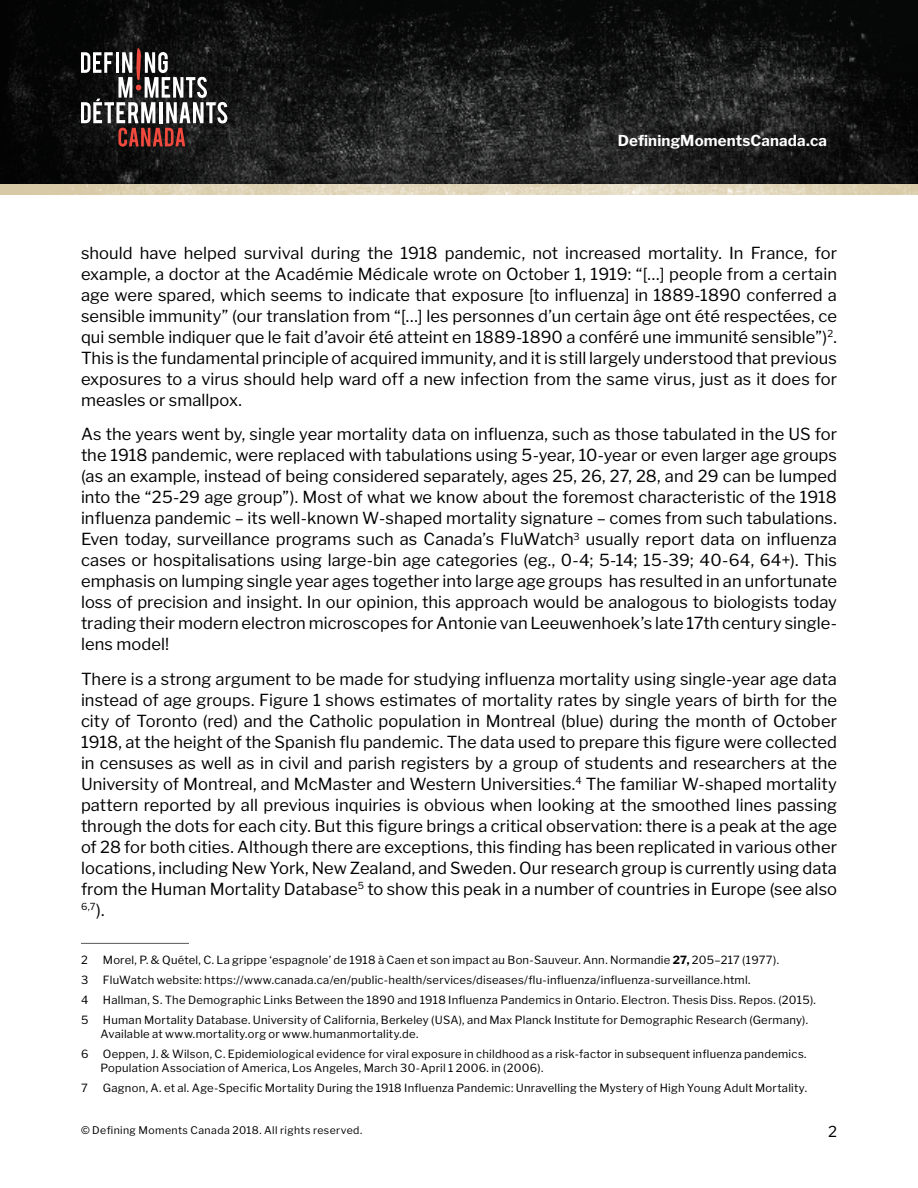
<style>
.page{position:relative;width:918px;height:1188px;background:#fff}
.page>*{position:absolute;margin:0;border:0;box-sizing:border-box;transform-origin:0 0}
.Body_Copy{font:16.5px/21px "Libre Franklin";letter-spacing:.005em;color:#000;text-align:justify}
.t1{font:700 15px "Libre Franklin";letter-spacing:.01em;color:#fff}
.t2{font:15px "Libre Franklin";color:#000}
.Footnotes{font:11.25px/13.5px "Libre Franklin";letter-spacing:.02em;color:#000}
.t3{font:10.5px "Libre Franklin";letter-spacing:.04em;color:#000}
.Body_Copy-2{font:9.6px "Libre Franklin";color:#000}
.s1{font-size:16.5px}
.s2{font-weight:700}
</style>
<div class="page">
<svg style="left:0;top:0;width:918px;height:185px;background:#171818"></svg>
<svg style="left:81px;top:48px;width:147px;height:101px"></svg>
<svg style="left:0;top:185px;width:918px;height:10px;background:#e0d5b9"></svg>
<hr style="left:81px;top:943px;width:108px;height:1px;background:#58595b">
<p class="t1" style="left:618px;top:132px;width:211px">DefiningMomentsCanada.ca</p>
<p class="Body_Copy" style="left:81px;top:242px;width:758px">should have helped survival during the 1918 pandemic, not increased mortality. In France, for example, a doctor at the Académie Médicale wrote on October 1, 1919: “[…] people from a certain age were spared, which seems to indicate that exposure [to influenza] in 1889-1890 conferred a sensible immunity” (our translation from “[…] les personnes d’un certain âge ont été respectées, ce qui semble indiquer que le fait d’avoir été atteint en 1889-1890 a conféré une immunité sensible”)<sup>2</sup>.<br>This is the fundamental principle of acquired immunity, and it is still largely understood that previous exposures to a virus should help ward off a new infection from the same virus, just as it does for measles or smallpox.</p>
<p class="Body_Copy" style="left:81px;top:424px;width:758px">As the years went by, single year mortality data on influenza, such as those tabulated in the US for the 1918 pandemic, were replaced with tabulations using 5-year, 10-year or even larger age groups (as an example, instead of being considered separately, ages 25, 26, 27, 28, and 29 can be lumped into the “25-29 age group”). Most of what we know about the foremost characteristic of the 1918 influenza pandemic – its well-known W-shaped mortality signature – comes from such tabulations.<br>Even today, surveillance programs such as Canada’s FluWatch<sup>3</sup> usually report data on influenza cases or hospitalisations using large-bin age categories (eg., 0-4; 5-14; 15-39; 40-64, 64+). This emphasis on lumping single year ages together into large age groups has resulted in an unfortunate loss of precision and insight. In our opinion, this approach would be analogous to biologists today trading their modern electron microscopes for Antonie van Leeuwenhoek’s late 17th century single&shy;lens model!</p>
<p class="Body_Copy" style="left:81px;top:668px;width:758px">There is a strong argument to be made for studying influenza mortality using single-year age data instead of age groups. Figure 1 shows estimates of mortality rates by single years of birth for the city of Toronto (red) and the Catholic population in Montreal (blue) during the month of October 1918, at the height of the Spanish flu pandemic. The data used to prepare this figure were collected in censuses as well as in civil and parish registers by a group of students and researchers at the University of Montreal, and McMaster and Western Universities.<sup>4</sup> The familiar W-shaped mortality pattern reported by all previous inquiries is obvious when looking at the smoothed lines passing through the dots for each city. But this figure brings a critical observation: there is a peak at the age of 28 for both cities. Although there are exceptions, this finding has been replicated in various other locations, including New York, New Zealand, and Sweden. Our research group is currently using data from the Human Mortality Database<sup>5</sup> to show this peak in a number of countries in Europe (see also</p>
<p class="Body_Copy-2" style="left:81px;top:901px;width:25px">6,7<span class="s1">).</span></p>
<p class="Footnotes" style="left:81px;top:953px;width:8px">2</p>
<p class="Footnotes" style="left:103px;top:953px;width:678px">Morel, P. &amp; Quétel, C. La grippe ‘espagnole’ de 1918 à Caen et son impact au Bon-Sauveur. Ann. Normandie <span class="s2">27,</span> 205–217 (1977).</p>
<p class="Footnotes" style="left:81px;top:973px;width:9px">3</p>
<p class="Footnotes" style="left:103px;top:973px;width:649px">FluWatch website: https://www.canada.ca/en/public-health/services/diseases/flu-influenza/influenza-surveillance.html.</p>
<p class="Footnotes" style="left:81px;top:993px;width:9px">4</p>
<p class="Footnotes" style="left:103px;top:993px;width:715px">Hallman, S. The Demographic Links Between the 1890 and 1918 Influenza Pandemics in Ontario. Electron. Thesis Diss. Repos. (2015).</p>
<p class="Footnotes" style="left:81px;top:1014px;width:9px">5</p>
<p class="Footnotes" style="left:101px;top:1014px;width:709px">Human Mortality Database. University of California, Berkeley (USA), and Max Planck Institute for Demographic Research (Germany).<br>Available at www.mortality.org or www.humanmortality.de.</p>
<p class="Footnotes" style="left:81px;top:1047px;width:9px">6</p>
<p class="Footnotes" style="left:101px;top:1047px;width:708px">Oeppen, J. &amp; Wilson, C. Epidemiological evidence for viral exposure in childhood as a risk-factor in subsequent influenza pandemics.<br>Population Association of America, Los Angeles, March 30-April 1 2006. in (2006).</p>
<p class="Footnotes" style="left:81px;top:1081px;width:8px">7</p>
<p class="Footnotes" style="left:103px;top:1081px;width:706px">Gagnon, A. et al. Age-Specific Mortality During the 1918 Influenza Pandemic: Unravelling the Mystery of High Young Adult Mortality.</p>
<p class="t3" style="left:81px;top:1124px;width:283px">© Defining Moments Canada 2018. All rights reserved.</p>
<p class="t2" style="left:828px;top:1122px;width:10px">2</p>
</div>
